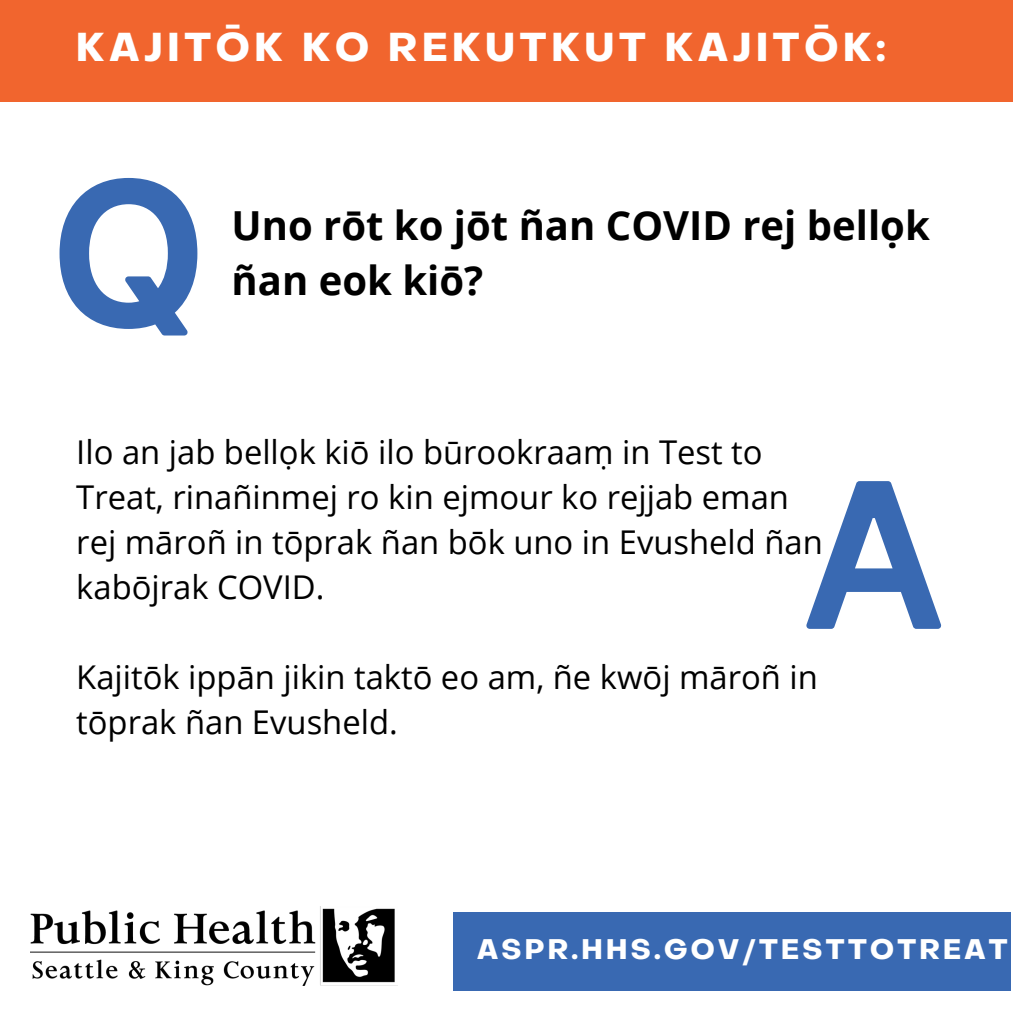
<style>
.page{position:relative;width:1013px;height:1013px;background:#fff}
.page>*{position:absolute;margin:0;border:0;box-sizing:border-box;transform-origin:0 0}
.t1{font:700 40px/55.2px "Open Sans";color:#000}
.t2{font:700 39.5px "Object Sans";letter-spacing:.12em;color:#fff}
.t3{font:32.75px/45px "Open Sans";color:#000}
.t4{font:700 27.75px "Object Sans";letter-spacing:.12em;color:#fff}
</style>
<div class="page">
<img style="left:30px;top:906px;width:365px;height:79px">
<div style="left:0;top:0;width:1012px;height:101px;background:#f1652e"></div>
<svg style="left:60px;top:178px;width:137px;height:157px"></svg>
<svg style="left:806px;top:481px;width:135px;height:148px"></svg>
<div style="left:453px;top:911px;width:557px;height:79px;background:#3969b2"></div>
<p class="t2" style="left:76px;top:31px;width:811px">KAJITŌK KO REKUTKUT KAJITŌK:</p>
<p class="t1" style="left:231px;top:197px;width:699px">Uno rōt ko jōt ñan COVID rej bellọk ñan eok kiō?</p>
<p class="t3" style="left:76px;top:429px;width:748px">Ilo an jab bellọk kiō ilo būrookraaṃ in Test to Treat, rinañinmej ro kin ejmour ko rejjab eman rej māroñ in tōprak ñan bōk uno in Evusheld ñan kabōjrak COVID.</p>
<p class="t3" style="left:76px;top:654px;width:743px">Kajitōk ippān jikin taktō eo am, ñe kwōj māroñ in tōprak ñan Evusheld.</p>
<p class="t4" style="left:491px;top:933px;width:125px">BIT.LY/</p>
<p class="t4" style="left:477px;top:938px;width:532px">ASPR.HHS.GOV/TESTTOTREAT</p>
</div>
